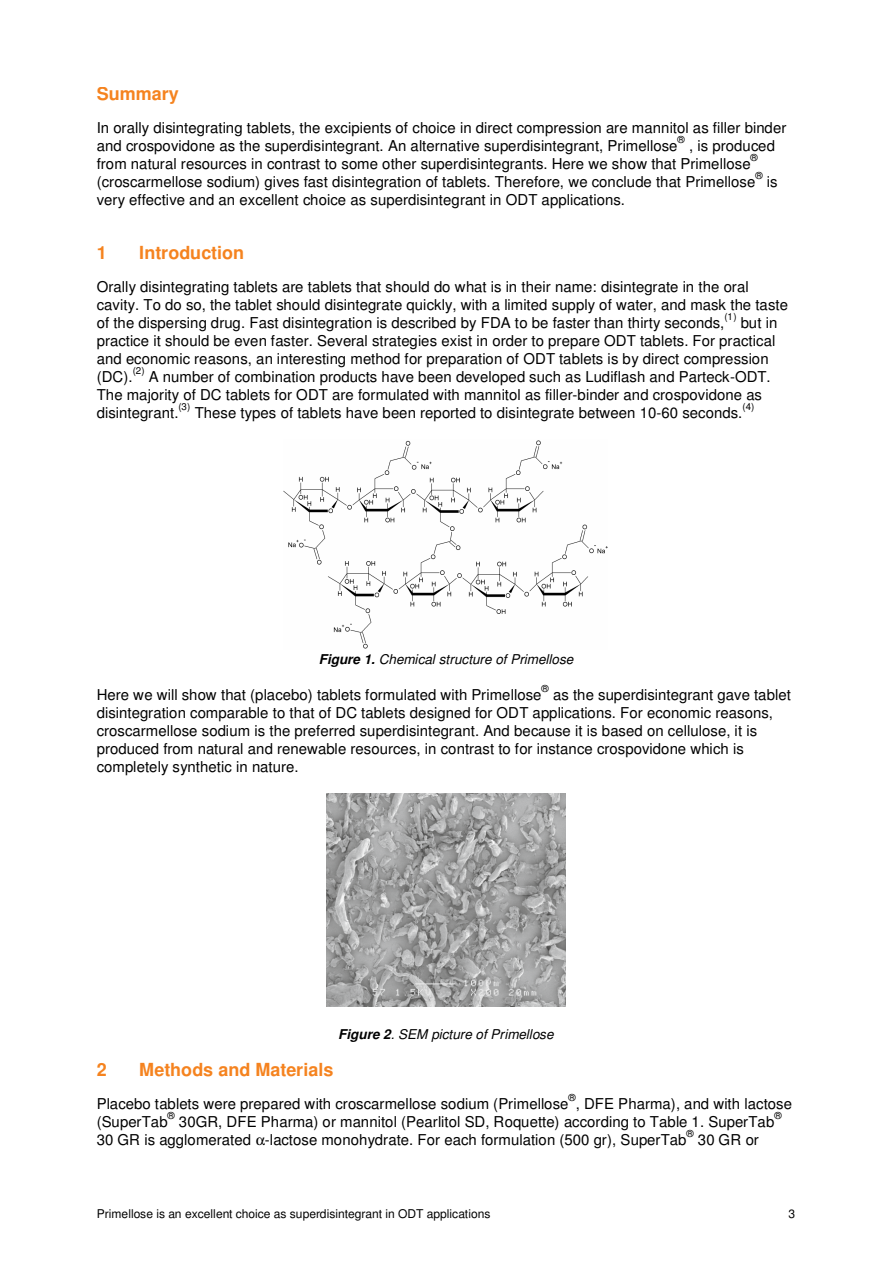
<style>
.page{position:relative;width:893px;height:1263px;background:#fff}
.page>*{position:absolute;margin:0;border:0;box-sizing:border-box;transform-origin:0 0}
.t1{font:700 18px "Helvetica";color:#f5831f}
.t2{font:15px/18px "Helvetica";color:#000}
.t3{font:italic 13.5px "Helvetica";color:#000}
.t4{font:12.15px "Helvetica";color:#000}
.t5{font:9.75px "Helvetica";color:#000}
.s1{font-weight:700}
</style>
<div class="page">
<img style="left:284px;top:440px;width:324px;height:209px">
<img style="left:327px;top:793px;width:238px;height:213px">
<p class="t1" style="left:97px;top:87px;width:84px">Summary</p>
<p class="t2" style="left:97px;top:120px;width:691px">In orally disintegrating tablets, the excipients of choice in direct compression are mannitol as filler binder and crospovidone as the superdisintegrant. An alternative superdisintegrant, Primellose</p>
<p class="t5" style="left:678px;top:136px;width:9px">®</p>
<p class="t2" style="left:97px;top:138px;width:680px;text-indent:592px">, is produced from natural resources in contrast to some other superdisintegrants. Here we show that Primellose</p>
<p class="t5" style="left:751px;top:154px;width:9px">®</p>
<p class="t2" style="left:97px;top:174px;width:660px">(croscarmellose sodium) gives fast disintegration of tablets. Therefore, we conclude that Primellose</p>
<p class="t5" style="left:755px;top:172px;width:9px">®</p>
<p class="t2" style="left:767px;top:174px;width:12px">is</p>
<p class="t2" style="left:97px;top:192px;width:530px">very effective and an excellent choice as superdisintegrant in ODT applications.</p>
<p class="t1" style="left:97px;top:246px;width:12px">1</p>
<p class="t1" style="left:139px;top:246px;width:106px">Introduction</p>
<p class="t2" style="left:97px;top:279px;width:693px">Orally disintegrating tablets are tablets that should do what is in their name: disintegrate in the oral cavity. To do so, the tablet should disintegrate quickly, with a limited supply of water, and mask the taste of the dispersing drug. Fast disintegration is described by FDA to be faster than thirty seconds,</p>
<p class="t5" style="left:725px;top:313px;width:14px">(1)</p>
<p class="t2" style="left:97px;top:315px;width:682px;text-indent:644px">but in practice it should be even faster. Several strategies exist in order to prepare ODT tablets. For practical and economic reasons, an interesting method for preparation of ODT tablets is by direct compression (DC).</p>
<p class="t5" style="left:133px;top:367px;width:13px">(2)</p>
<p class="t2" style="left:97px;top:369px;width:675px;text-indent:52px">A number of combination products have been developed such as Ludiflash and Parteck-ODT.<br>The majority of DC tablets for ODT are formulated with mannitol as filler-binder and crospovidone as disintegrant.</p>
<p class="t5" style="left:178px;top:403px;width:13px">(3)</p>
<p class="t2" style="left:195px;top:405px;width:549px">These types of tablets have been reported to disintegrate between 10-60 seconds.</p>
<p class="t5" style="left:743px;top:403px;width:13px">(4)</p>
<p class="t3" style="left:319px;top:654px;width:256px"><span class="s1">Figure 1.</span> Chemical structure of Primellose</p>
<p class="t2" style="left:97px;top:687px;width:446px">Here we will show that (placebo) tablets formulated with Primellose</p>
<p class="t5" style="left:542px;top:685px;width:9px">®</p>
<p class="t2" style="left:97px;top:687px;width:696px;text-indent:456px">as the superdisintegrant gave tablet disintegration comparable to that of DC tablets designed for ODT applications. For economic reasons, croscarmellose sodium is the preferred superdisintegrant. And because it is based on cellulose, it is produced from natural and renewable resources, in contrast to for instance crospovidone which is completely synthetic in nature.</p>
<p class="t3" style="left:338px;top:1028px;width:217px"><span class="s1">Figure 2</span>. SEM picture of Primellose</p>
<p class="t1" style="left:97px;top:1063px;width:12px">2</p>
<p class="t1" style="left:139px;top:1063px;width:196px">Methods and Materials</p>
<p class="t2" style="left:97px;top:1096px;width:473px">Placebo tablets were prepared with croscarmellose sodium (Primellose</p>
<p class="t5" style="left:568px;top:1094px;width:9px">®</p>
<p class="t2" style="left:576px;top:1096px;width:218px">, DFE Pharma), and with lactose</p>
<p class="t5" style="left:168px;top:1112px;width:9px">®</p>
<p class="t5" style="left:774px;top:1112px;width:9px">®</p>
<p class="t2" style="left:179px;top:1114px;width:597px">30GR, DFE Pharma) or mannitol (Pearlitol SD, Roquette) according to Table 1. SuperTab</p>
<p class="t2" style="left:97px;top:1114px;width:73px">(SuperTab</p>
<p class="t5" style="left:686px;top:1130px;width:9px">®</p>
<p class="t2" style="left:97px;top:1132px;width:591px">30 GR is agglomerated -lactose monohydrate. For each formulation (500 gr), SuperTab</p>
<p class="t2" style="left:698px;top:1132px;width:62px">30 GR or</p>
<p class="t4" style="left:97px;top:1209px;width:395px">Primellose is an excellent choice as superdisintegrant in ODT applications</p>
<p class="t4" style="left:789px;top:1209px;width:8px">3</p>
</div>
